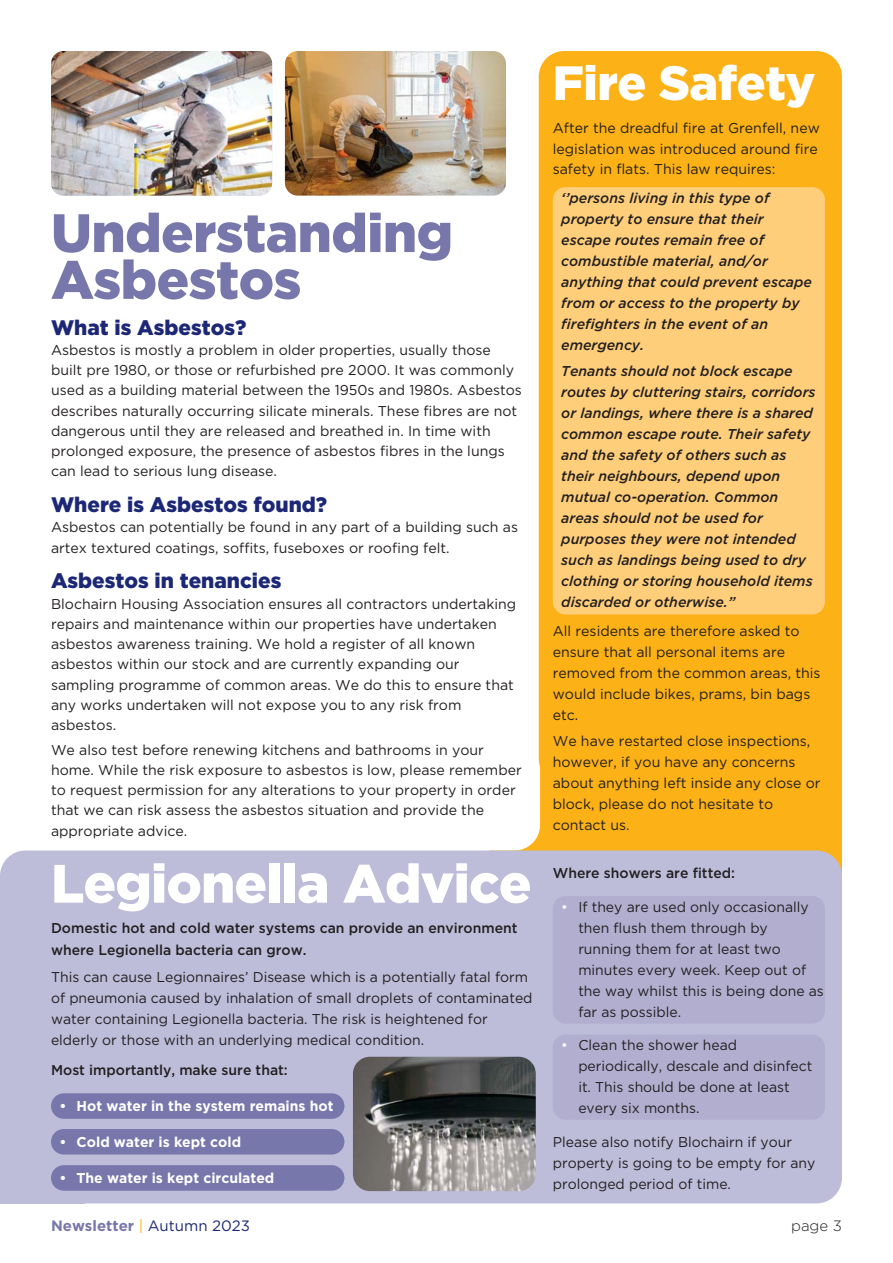
<style>
.page{position:relative;width:893px;height:1263px;background:#fff}
.page>*{position:absolute;margin:0;border:0;box-sizing:border-box;transform-origin:0 0}
.t1{font:900 54px/46.8px "Gotham";letter-spacing:-.01em;color:#7777ac}
.t2{font:900 54px "Gotham";letter-spacing:-.015em;color:#fff}
.t3{font:900 48px "Gotham";letter-spacing:-.01em;color:#fff}
.t4{font:900 21px "Gotham";color:#1c2776}
.t5{font:700 15px "Gotham";color:#7777ac}
.t6{font:300 15px "Gotham";color:#231f20}
.t7{font:14.25px/21px "Gotham";color:#231f20}
.t8{font:italic 500 14.25px/21px "Gotham";color:#231f20}
.t9{font:500 14.25px/21.8px "Gotham";color:#231f20}
.t10{font:700 14.25px "Gotham";color:#fff}
.s1{color:#fff}
.s2{font-weight:400;color:#fcb116}
.s3{font-weight:400;color:#1c2776}
</style>
<div class="page">
<div style="left:0;top:1148px;width:85px;height:55px;background:#bdbcd9"></div>
<svg style="left:497px;top:51px;width:345px;height:819px;fill:#fcb116"></svg>
<div style="left:434px;top:744px;width:106px;height:106px;background:#fff;border-radius:26px"></div>
<div style="left:0;top:850px;width:842px;height:353px;background:#bdbcd9;border-radius:26px"></div>
<div style="left:553px;top:187px;width:272px;height:427px;background:#ffce7a"></div>
<img style="left:285px;top:51px;width:221px;height:145px;border-radius:13px">
<img style="left:51px;top:51px;width:221px;height:145px;border-radius:13px">
<div style="left:553px;top:896px;width:272px;height:127px;background:#b1aed0;border-radius:13px"></div>
<div style="left:553px;top:1035px;width:272px;height:85px;background:#b1aed0;border-radius:13px"></div>
<div style="left:51px;top:1093px;width:293px;height:26px;background:#7777ac;border-radius:13px"></div>
<div style="left:51px;top:1129px;width:293px;height:25px;background:#7777ac;border-radius:13px"></div>
<div style="left:51px;top:1165px;width:293px;height:26px;background:#7777ac;border-radius:13px"></div>
<img style="left:353px;top:1057px;width:183px;height:134px;border-radius:17px">
<h1 class="t1" style="left:51px;top:213px;width:404px">Understanding<br>Asbestos</h1>
<h3 class="t4" style="left:51px;top:319px;width:197px">What is Asbestos?</h3>
<p class="t7" style="left:51px;top:341px;width:472px;line-height:20.2px">Asbestos is mostly a problem in older properties, usually those built pre 1980, or those or refurbished pre 2000. It was commonly used as a building material between the 1950s and 1980s. Asbestos describes naturally occurring silicate minerals. These fibres are not dangerous until they are released and breathed in. In time with prolonged exposure, the presence of asbestos fibres in the lungs can lead to serious lung disease.</p>
<h3 class="t4" style="left:51px;top:497px;width:278px">Where is Asbestos found?</h3>
<p class="t7" style="left:51px;top:518px;width:469px;line-height:20.2px">Asbestos can potentially be found in any part of a building such as artex textured coatings, soffits, fuseboxes or roofing felt.</p>
<h3 class="t4" style="left:51px;top:573px;width:232px">Asbestos in tenancies</h3>
<p class="t7" style="left:51px;top:594px;width:467px;line-height:20.2px">Blochairn Housing Association ensures all contractors undertaking repairs and maintenance within our properties have undertaken asbestos awareness training. We hold a register of all known asbestos within our stock and are currently expanding our sampling programme of common areas. We do this to ensure that any works undertaken will not expose you to any risk from asbestos.</p>
<p class="t7" style="left:51px;top:740px;width:472px;line-height:20.2px">We also test before renewing kitchens and bathrooms in your home. While the risk exposure to asbestos is low, please remember to request permission for any alterations to your property in order that we can risk assess the asbestos situation and provide the appropriate advice.</p>
<h2 class="t3" style="left:553px;top:65px;width:264px">Fire Safety</h2>
<p class="t7" style="left:553px;top:119px;width:269px;line-height:20.2px">After the dreadful fire at Grenfell, new legislation was introduced around fire safety in flats. This law requires:</p>
<p class="t8" style="left:561px;top:189px;width:252px">‘’persons living in this type of property to ensure that their escape routes remain free of combustible material, and/or anything that could prevent escape from or access to the property by firefighters in the event of an emergency.</p>
<p class="t8" style="left:561px;top:361px;width:256px">Tenants should not block escape routes by cluttering stairs, corridors or landings, where there is a shared common escape route. Their safety and the safety of others such as their neighbours, depend upon mutual co-operation. Common areas should not be used for purposes they were not intended such as landings being used to dry clothing or storing household items discarded or otherwise.”</p>
<p class="t7" style="left:553px;top:622px;width:269px">All residents are therefore asked to ensure that all personal items are removed from the common areas, this would include bikes, prams, bin bags etc.</p>
<p class="t7" style="left:553px;top:731px;width:269px">We have restarted close inspections, however, if you have any concerns about anything left inside any close or block, please do not hesitate to contact us.</p>
<h1 class="t2" style="left:51px;top:863px;width:482px">Legionella Advice</h1>
<p class="t9" style="left:553px;top:863px;width:184px">Where showers are fitted:</p>
<p class="t7" style="left:578px;top:897px;width:247px;text-indent:-17px"><span class="s1">•</span> If they are used only occasionally then flush them through by running them for at least two minutes every week. Keep out of the way whilst this is being done as far as possible.</p>
<p class="t7" style="left:578px;top:1036px;width:236px;text-indent:-17px"><span class="s1">•</span> Clean the shower head periodically, descale and disinfect it. This should be done at least every six months.</p>
<p class="t7" style="left:553px;top:1133px;width:264px">Please also notify Blochairn if your property is going to be empty for any prolonged period of time.</p>
<p class="t9" style="left:51px;top:918px;width:468px">Domestic hot and cold water systems can provide an environment where Legionella bacteria can grow.</p>
<p class="t7" style="left:51px;top:968px;width:483px">This can cause Legionnaires’ Disease which is a potentially fatal form of pneumonia caused by inhalation of small droplets of contaminated water containing Legionella bacteria. The risk is heightened for elderly or those with an underlying medical condition.</p>
<p class="t9" style="left:51px;top:1060px;width:238px">Most importantly, make sure that:</p>
<p class="t10" style="left:60px;top:1097px;width:275px">• Hot water in the system remains hot</p>
<p class="t10" style="left:60px;top:1133px;width:183px">• Cold water is kept cold</p>
<p class="t10" style="left:60px;top:1169px;width:216px">• The water is kept circulated</p>
<p class="t5" style="left:51px;top:1217px;width:200px">Newsletter <span class="s2">|</span> <span class="s3">Autumn 2023</span></p>
<p class="t6" style="left:791px;top:1217px;width:52px">page 3</p>
</div>
